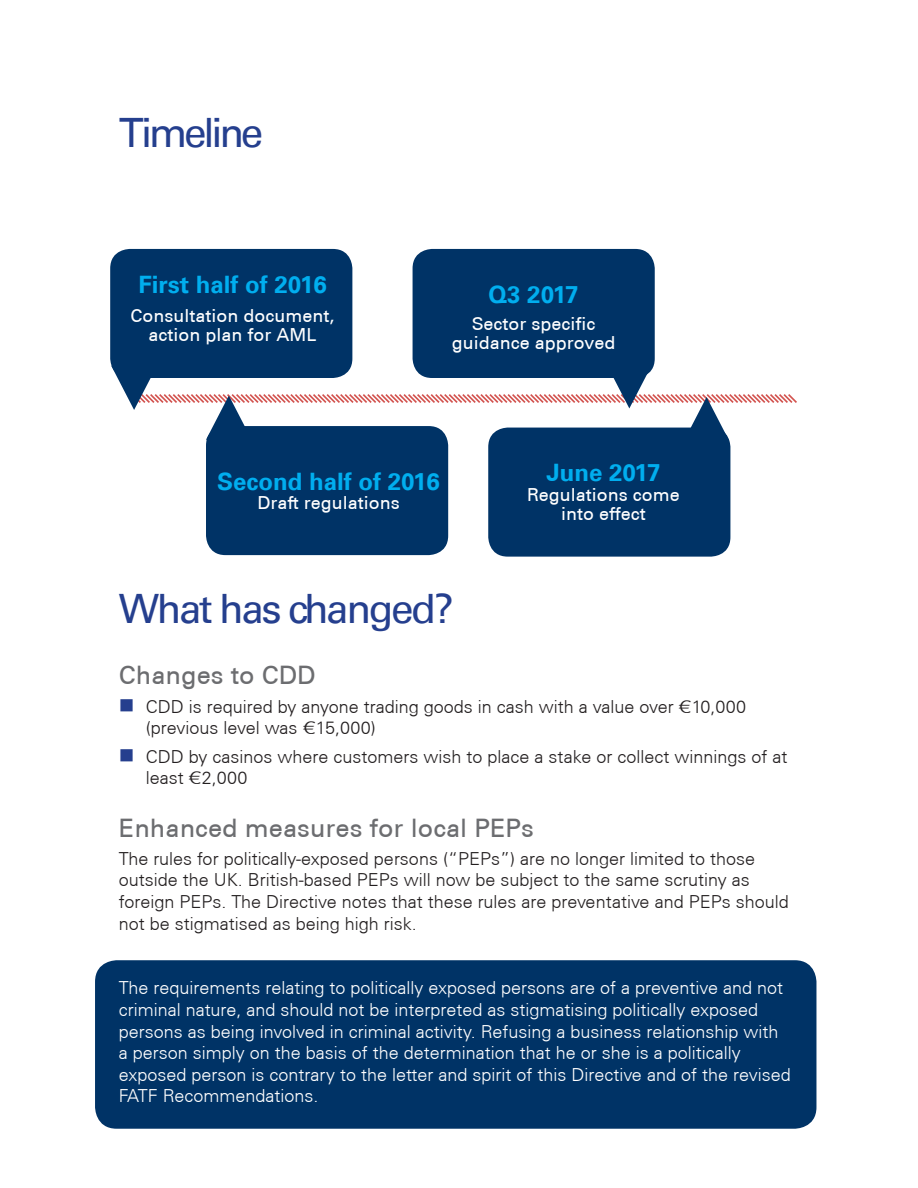
<style>
.page{position:relative;width:918px;height:1188px;background:#fff}
.page>*{position:absolute;margin:0;border:0;box-sizing:border-box;transform-origin:0 0}
.t1{font:40.5px "Univers LT";letter-spacing:-.06em;color:#253f8e}
.t2{font:40.5px "Univers LT";letter-spacing:-.08em;color:#253f8e}
.t3{font:500 25.5px "Univers CE";color:#6c6d70}
.t4{font:700 24px "Univers LT";color:#00aeef}
.t5{font:300 18px/21.6px "Univers CE";color:#231f20}
.t6{font:300 18px/21.6px "Univers CE";color:#fff}
.t7{font:500 18px/19.5px "Univers CE";color:#fff;text-align:center}
</style>
<div class="page">
<div style="left:95px;top:960px;width:721px;height:169px;background:#036;border-radius:22px"></div>
<div style="left:413px;top:249px;width:242px;height:129px;background:#036;border-radius:20px"></div>
<div style="left:110px;top:249px;width:242px;height:129px;background:#036;border-radius:20px"></div>
<div style="left:206px;top:426px;width:242px;height:129px;background:#036;border-radius:20px"></div>
<div style="left:488px;top:428px;width:242px;height:129px;background:#036;border-radius:20px"></div>
<svg style="left:111px;top:364px;width:686px;height:77px"></svg>
<p class="t2" style="left:119px;top:109px;width:146px">Timeline</p>
<p class="t4" style="left:139px;top:271px;width:190px">First half of 2016</p>
<p class="t7" style="left:131px;top:306px;width:205px">Consultation document,</p>
<p class="t7" style="left:149px;top:326px;width:170px">action plan for AML</p>
<p class="t4" style="left:489px;top:281px;width:92px">Q3 2017</p>
<p class="t7" style="left:452px;top:314px;width:165px">Sector specific guidance approved</p>
<p class="t4" style="left:217px;top:467px;width:224px">Second half of 2016</p>
<p class="t7" style="left:257px;top:493px;width:144px">Draft regulations</p>
<p class="t4" style="left:546px;top:459px;width:116px">June 2017</p>
<p class="t7" style="left:527px;top:485px;width:154px">Regulations come into effect</p>
<p class="t1" style="left:119px;top:585px;width:336px">What has changed?</p>
<p class="t3" style="left:119px;top:661px;width:198px">Changes to CDD</p>
<p class="t5" style="left:146px;top:696px;width:602px">CDD is required by anyone trading goods in cash with a value over 10,000 (previous level was 15,000)</p>
<p class="t5" style="left:146px;top:746px;width:643px">CDD by casinos where customers wish to place a stake or collect winnings of at least 2,000</p>
<p class="t3" style="left:119px;top:813px;width:417px">Enhanced measures for local PEPs</p>
<p class="t5" style="left:119px;top:848px;width:671px">The rules for politically-exposed persons (“PEPs”) are no longer limited to those outside the UK. British-based PEPs will now be subject to the same scrutiny as foreign PEPs. The Directive notes that these rules are preventative and PEPs should not be stigmatised as being high risk.</p>
<p class="t6" style="left:119px;top:978px;width:673px">The requirements relating to politically exposed persons are of a preventive and not criminal nature, and should not be interpreted as stigmatising politically exposed persons as being involved in criminal activity. Refusing a business relationship with a person simply on the basis of the determination that he or she is a politically exposed person is contrary to the letter and spirit of this Directive and of the revised FATF Recommendations.</p>
</div>
